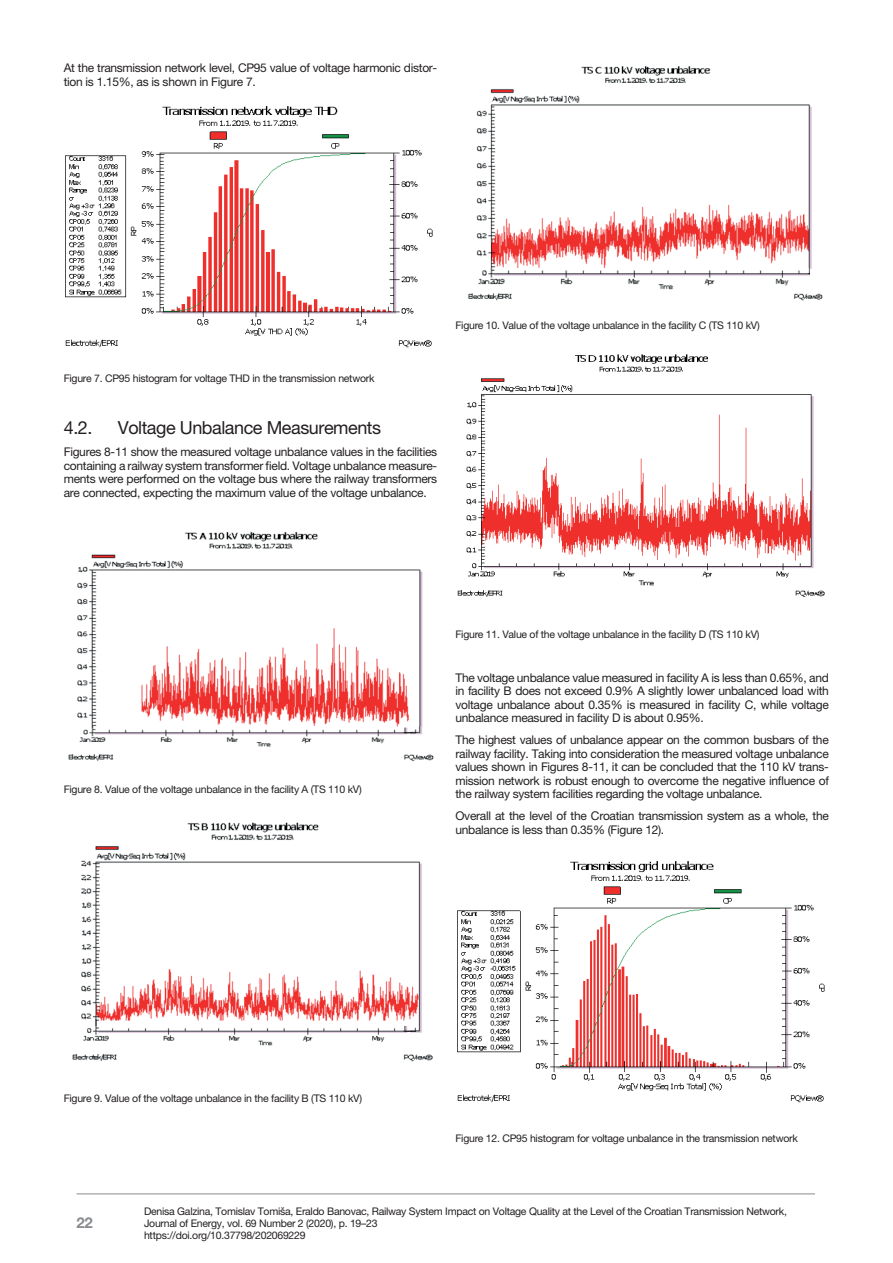
<style>
.page{position:relative;width:893px;height:1263px;background:#fff}
.page>*{position:absolute;margin:0;border:0;box-sizing:border-box;transform-origin:0 0}
.t1{font:18px "MH Helvetica";letter-spacing:-.025em;color:#231f20}
.t2{font:700 15px "MH Helvetica";color:#8a8c8f}
.t3{font:12px/13.5px "MH Helvetica";letter-spacing:-.025em;color:#231f20;text-align:justify}
.t4{font:10.5px/12px "MH Helvetica";letter-spacing:-.025em;color:#231f20}
</style>
<div class="page">
<hr style="left:77px;top:1193px;width:738px;height:1px;background:#8a8c8f">
<img style="left:65px;top:106px;width:368px;height:242px">
<img style="left:68px;top:531px;width:366px;height:230px">
<img style="left:72px;top:822px;width:361px;height:240px">
<img style="left:468px;top:66px;width:355px;height:235px">
<img style="left:457px;top:354px;width:368px;height:243px">
<img style="left:457px;top:861px;width:368px;height:242px">
<p class="t3" style="left:64px;top:61px;width:375px">At the transmission network level, CP95 value of voltage harmonic distor&shy;tion is 1.15%, as is shown in Figure 7.</p>
<p class="t4" style="left:64px;top:372px;width:312px">Figure 7. CP95 histogram for voltage THD in the transmission network</p>
<h1 class="t1" style="left:64px;top:417px;width:30px">4.2.</h1>
<h1 class="t1" style="left:118px;top:417px;width:265px">Voltage Unbalance Measurements</h1>
<p class="t3" style="left:64px;top:445px;width:375px">Figures 8-11 show the measured voltage unbalance values in the facilities containing a railway system transformer field. Voltage unbalance measure&shy;ments were performed on the voltage bus where the railway transformers are connected, expecting the maximum value of the voltage unbalance.</p>
<p class="t4" style="left:455px;top:319px;width:306px">Figure 10. Value of the voltage unbalance in the facility C (TS 110 kV)</p>
<p class="t4" style="left:64px;top:783px;width:299px">Figure 8. Value of the voltage unbalance in the facility A (TS 110 kV)</p>
<p class="t4" style="left:455px;top:628px;width:306px">Figure 11. Value of the voltage unbalance in the facility D (TS 110 kV)</p>
<p class="t3" style="left:455px;top:670px;width:375px">The voltage unbalance value measured in facility A is less than 0.65%, and in facility B does not exceed 0.9% A slightly lower unbalanced load with voltage unbalance about 0.35% is measured in facility C, while voltage unbalance measured in facility D is about 0.95%.</p>
<p class="t3" style="left:455px;top:733px;width:375px">The highest values of unbalance appear on the common busbars of the railway facility. Taking into consideration the measured voltage unbalance values shown in Figures 8-11, it can be concluded that the 110 kV trans&shy;mission network is robust enough to overcome the negative influence of the railway system facilities regarding the voltage unbalance.</p>
<p class="t3" style="left:455px;top:809px;width:375px">Overall at the level of the Croatian transmission system as a whole, the unbalance is less than 0.35% (Figure 12).</p>
<p class="t4" style="left:64px;top:1092px;width:300px">Figure 9. Value of the voltage unbalance in the facility B (TS 110 kV)</p>
<p class="t4" style="left:455px;top:1132px;width:344px">Figure 12. CP95 histogram for voltage unbalance in the transmission network</p>
<p class="t2" style="left:77px;top:1213px;width:18px">22</p>
<p class="t4" style="left:144px;top:1205px;width:644px">Denisa Galzina, Tomislav Tomiša, Eraldo Banovac, Railway System Impact on Voltage Quality at the Level of the Croatian Transmission Network,<br>Journal of Energy, vol. 69 Number 2 (2020), p. 19–23<br>https://doi.org/10.37798/202069229</p>
</div>
